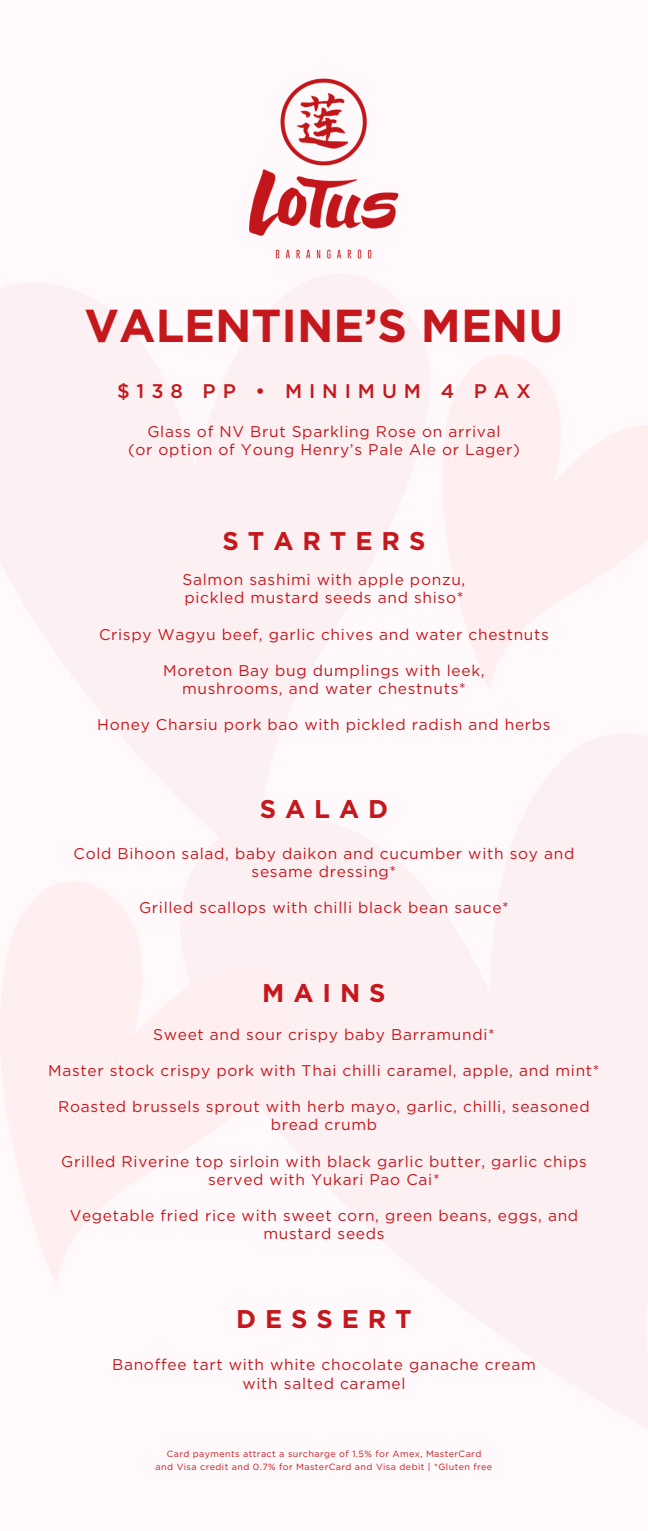
<style>
.page{position:relative;width:648px;height:1531px;background:#fff}
.page>*{position:absolute;margin:0;border:0;box-sizing:border-box;transform-origin:0 0}
.t1{font:700 46.12px "Gotham";color:#c5181c}
.t2{font:700 25.65px "Gotham";letter-spacing:.35em;color:#c5181c}
.t3{font:500 19.8px "Gotham";letter-spacing:.35em;color:#c5181c}
.t4{font:15.53px/18.2px "Gotham";letter-spacing:.045em;color:#c5181c;text-align:center}
.t5{font:9px "Gotham";letter-spacing:.045em;color:#c5181c}
</style>
<div class="page">
<img style="left:249px;top:78px;width:150px;height:181px">
<h1 class="t1" style="left:85px;top:305px;width:480px">VALENTINE’S MENU</h1>
<h4 class="t3" style="left:117px;top:382px;width:415px">$138 PP • MINIMUM 4 PAX</h4>
<h2 class="t4" style="left:128px;top:423px;width:393px">Glass of NV Brut Sparkling Rose on arrival<br>(or option of Young Henry’s Pale Ale or Lager)</h2>
<h3 class="t2" style="left:222px;top:529px;width:204px">STARTERS</h3>
<h4 class="t4" style="left:183px;top:571px;width:284px;text-align:left">Salmon sashimi with apple ponzu, pickled mustard seeds and shiso*</h4>
<h4 class="t4" style="left:99px;top:626px;width:451px">Crispy Wagyu beef, garlic chives and water chestnuts</h4>
<h4 class="t4" style="left:163px;top:662px;width:323px">Moreton Bay bug dumplings with leek, mushrooms, and water chestnuts*</h4>
<h4 class="t4" style="left:97px;top:716px;width:455px">Honey Charsiu pork bao with pickled radish and herbs</h4>
<h4 class="t2" style="left:260px;top:798px;width:130px">SALAD</h4>
<p class="t4" style="left:74px;top:845px;width:502px">Cold Bihoon salad, baby daikon and cucumber with soy and sesame dressing*</p>
<p class="t4" style="left:139px;top:899px;width:371px">Grilled scallops with chilli black bean sauce*</p>
<h4 class="t2" style="left:262px;top:981px;width:125px">MAINS</h4>
<h2 class="t4" style="left:153px;top:1026px;width:343px">Sweet and sour crispy baby Barramundi*</h2>
<h4 class="t4" style="left:48px;top:1062px;width:553px">Master stock crispy pork with Thai chilli caramel, apple, and mint*</h4>
<h4 class="t4" style="left:58px;top:1098px;width:533px">Roasted brussels sprout with herb mayo, garlic, chilli, seasoned bread crumb</h4>
<h2 class="t4" style="left:61px;top:1153px;width:527px">Grilled Riverine top sirloin with black garlic butter, garlic chips served with Yukari Pao Cai*</h2>
<h4 class="t4" style="left:70px;top:1207px;width:510px">Vegetable fried rice with sweet corn, green beans, eggs, and mustard seeds</h4>
<h2 class="t2" style="left:236px;top:1307px;width:177px">DESSERT</h2>
<h4 class="t4" style="left:112px;top:1356px;width:425px">Banoffee tart with white chocolate ganache cream with salted caramel</h4>
<h4 class="t5" style="left:167px;top:1450px;width:316px">Card payments attract a surcharge of 1.5% for Amex, MasterCard</h4>
<h4 class="t5" style="left:156px;top:1463px;width:338px">and Visa credit and 0.7% for MasterCard and Visa debit | *Gluten free</h4>
</div>
